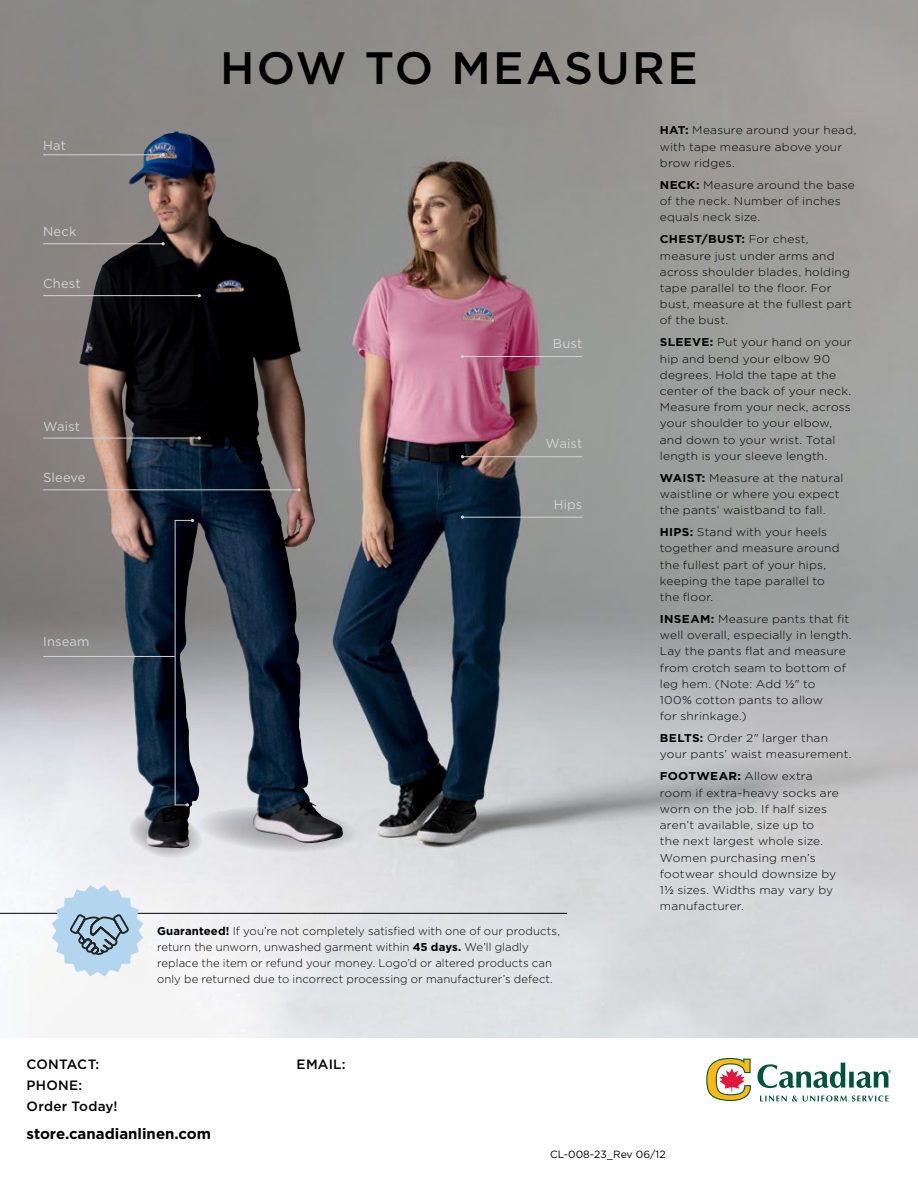
<style>
.page{position:relative;width:918px;height:1188px;background:#fff}
.page>*{position:absolute;margin:0;border:0;box-sizing:border-box;transform-origin:0 0}
.t1{font:500 45.3px "Gotham";letter-spacing:.05em;color:#000}
.t2{font:700 15px "Gotham";color:#000}
.t3{font:500 13.5px/21px "Gotham";letter-spacing:.015em;color:#000}
.t4{font:12.9px "Gotham";letter-spacing:.01em;color:#d1d3d4}
.t5{font:300 11.4px/16.2px "Gotham";letter-spacing:.015em;color:#000;scale:1.05 1}
.t6{font:300 11.4px/16.2px "Gotham";letter-spacing:.015em;color:#000}
.t7{font:10.5px "Gotham";color:#000}
.s1{font-weight:700}
.s2{font-weight:400}
</style>
<div class="page">
<svg style="left:760px;top:1096px;width:37px;height:6px"></svg>
<svg style="left:803px;top:1095px;width:85px;height:7px"></svg>
<svg style="left:757px;top:1063px;width:134px;height:25px"></svg>
<svg style="left:706px;top:1058px;width:45px;height:43px"></svg>
<img style="left:0;top:0;width:918px;height:1038px">
<img style="left:78px;top:133px;width:115px;height:715px">
<hr style="left:175px;top:520px;width:1px;height:285px;background:#d1d3d4">
<svg style="left:175px;top:519px;width:19px;height:3px"></svg>
<hr style="left:43px;top:154px;width:120px;height:1px;background:#d1d3d4">
<hr style="left:43px;top:243px;width:120px;height:1px;background:#d1d3d4">
<hr style="left:43px;top:295px;width:156px;height:1px;background:#d1d3d4">
<hr style="left:43px;top:489px;width:256px;height:1px;background:#d1d3d4">
<hr style="left:43px;top:438px;width:156px;height:1px;background:#d1d3d4">
<hr style="left:43px;top:656px;width:132px;height:1px;background:#d1d3d4">
<svg style="left:126px;top:803px;width:234px;height:59px;background:#a6a7aa"></svg>
<hr style="left:462px;top:356px;width:120px;height:1px;background:#d1d3d4">
<hr style="left:462px;top:456px;width:120px;height:1px;background:#d1d3d4">
<hr style="left:462px;top:517px;width:120px;height:1px;background:#d1d3d4">
<hr style="left:0;top:913px;width:567px;height:1px;background:#000">
<svg style="left:52px;top:885px;width:91px;height:91px"></svg>
<p class="t4" style="left:43px;top:137px;width:24px">Hat</p>
<p class="t4" style="left:43px;top:224px;width:35px">Neck</p>
<p class="t4" style="left:43px;top:275px;width:39px">Chest</p>
<p class="t4" style="left:43px;top:418px;width:38px">Waist</p>
<p class="t4" style="left:43px;top:470px;width:44px">Sleeve</p>
<p class="t4" style="left:43px;top:633px;width:48px">Inseam</p>
<h1 class="t1" style="left:220px;top:38px;width:479px">HOW TO MEASURE</h1>
<p class="t4" style="left:553px;top:335px;width:31px">Bust</p>
<p class="t4" style="left:546px;top:436px;width:38px">Waist</p>
<p class="t4" style="left:554px;top:496px;width:30px">Hips</p>
<p class="t6" style="left:157px;top:922px;width:404px"><span class="s1">Guaranteed!</span> If you’re not completely satisfied with one of our products, return the unworn, unwashed garment within <span class="s1">45 days.</span> We’ll gladly replace the item or refund your money. Logo’d or altered products can only be returned due to incorrect processing or manufacturer’s defect.</p>
<p class="t5" style="left:660px;top:122px;width:189px"><span class="s1">HAT:</span> Measure around your head, with tape measure above your brow ridges.</p>
<p class="t5" style="left:660px;top:176px;width:187px"><span class="s1">NECK:</span> Measure around the base of the neck. Number of inches equals neck size.</p>
<p class="t5" style="left:660px;top:231px;width:184px"><span class="s1">CHEST/BUST:</span> For chest, measure just under arms and across shoulder blades, holding tape parallel to the floor. For bust, measure at the fullest part of the bust.</p>
<p class="t5" style="left:660px;top:334px;width:184px"><span class="s1">SLEEVE:</span> Put your hand on your hip and bend your elbow 90 degrees. Hold the tape at the center of the back of your neck.<br>Measure from your neck, across your shoulder to your elbow, and down to your wrist. Total length is your sleeve length.</p>
<p class="t5" style="left:660px;top:469px;width:176px"><span class="s1">WAIST:</span> Measure at the natural waistline or where you expect the pants’ waistband to fall.</p>
<p class="t5" style="left:660px;top:524px;width:173px"><span class="s1">HIPS:</span> Stand with your heels together and measure around the fullest part of your hips, keeping the tape parallel to the floor.</p>
<p class="t5" style="left:660px;top:611px;width:184px"><span class="s1">INSEAM:</span> Measure pants that fit well overall, especially in length.<br>Lay the pants flat and measure from crotch seam to bottom of leg hem. (Note: Add <span class="s2">½</span>" to<br>100% cotton pants to allow<br>for shrinkage.)</p>
<p class="t5" style="left:660px;top:730px;width:184px"><span class="s1">BELTS:</span> Order 2" larger than your pants’ waist measurement.</p>
<p class="t5" style="left:660px;top:768px;width:172px"><span class="s1">FOOTWEAR:</span> Allow extra room if extra-heavy socks are worn on the job. If half sizes aren’t available, size up to<br>the next largest whole size.<br>Women purchasing men’s footwear should downsize by<br>1<span class="s2">½</span> sizes. Widths may vary by manufacturer.</p>
<p class="t3" style="left:27px;top:1053px;width:74px">CONTACT:</p>
<p class="t3" style="left:297px;top:1053px;width:51px">EMAIL:</p>
<p class="t3" style="left:27px;top:1074px;width:93px">PHONE:<br>Order Today!</p>
<h2 class="t2" style="left:27px;top:1124px;width:186px">store.canadianlinen.com</h2>
<p class="t7" style="left:550px;top:1148px;width:117px">CL-008-23_Rev 06/12</p>
</div>
